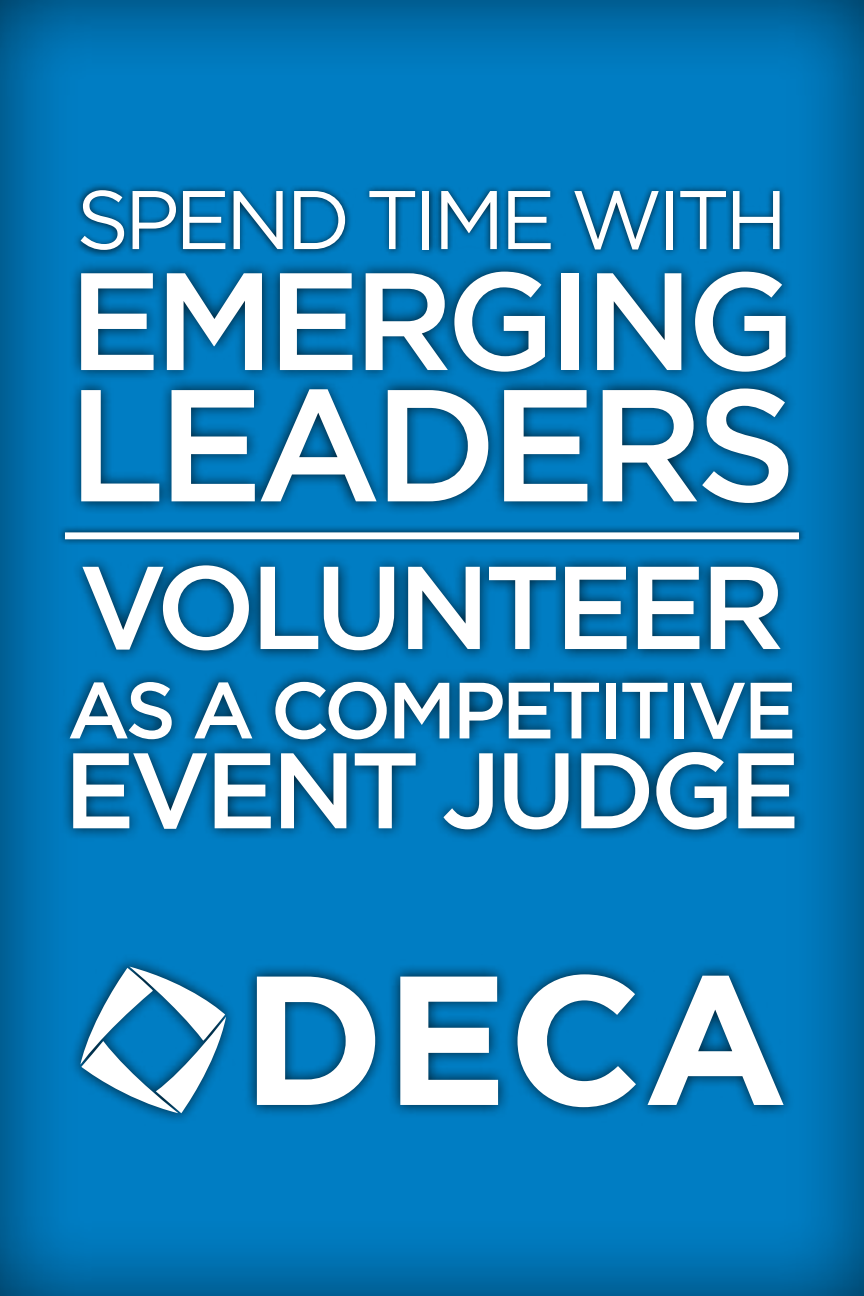
<style>
.page{position:relative;width:864px;height:1296px;background:#fff}
.page>*{position:absolute;margin:0;border:0;box-sizing:border-box;transform-origin:0 0}
.t1{font:500 159px "Gotham";letter-spacing:-.05em;color:#fff}
.t2{font:500 138.2px "Gotham";letter-spacing:-.05em;color:#fff}
.t3{font:500 117.6px "Gotham";letter-spacing:-.05em;color:#fff}
.t4{font:500 107.2px "Gotham";letter-spacing:-.05em;color:#fff}
.t5{font:83px "Gotham";letter-spacing:-.06em;color:#fff}
.t6{font:500 79.4px "Gotham";letter-spacing:-.05em;color:#fff}
</style>
<div class="page">
<div style="left:0;top:0;width:864px;height:1296px;background:#000;opacity:.75"></div>
<div style="left:68px;top:954px;width:728px;height:172px;background:#007dc3"></div>
<svg style="left:80px;top:967px;width:704px;height:146px"></svg>
<div style="left:57px;top:668px;width:750px;height:174px;background:#000;opacity:.75"></div>
<div style="left:73px;top:183px;width:714px;height:74px;background:#000;opacity:.75"></div>
<div style="left:69px;top:260px;width:732px;height:256px;background:#000;opacity:.75"></div>
<div style="left:71px;top:554px;width:720px;height:110px;background:#000;opacity:.75"></div>
<div style="left:58px;top:525px;width:748px;height:22px;background:#000;opacity:.75"></div>
<div style="left:65px;top:532px;width:734px;height:7px;background:#fff"></div>
<p class="t5" style="left:76px;top:167px;width:713px">SPEND TIME WITH</p>
<p class="t2" style="left:69px;top:231px;width:728px">EMERGING</p>
<p class="t1" style="left:67px;top:341px;width:732px">LEADERS</p>
<p class="t3" style="left:79px;top:530px;width:708px">VOLUNTEER</p>
<p class="t6" style="left:67px;top:658px;width:731px">AS A COMPETITIVE</p>
<p class="t4" style="left:64px;top:720px;width:738px">EVENT JUDGE</p>
</div>
